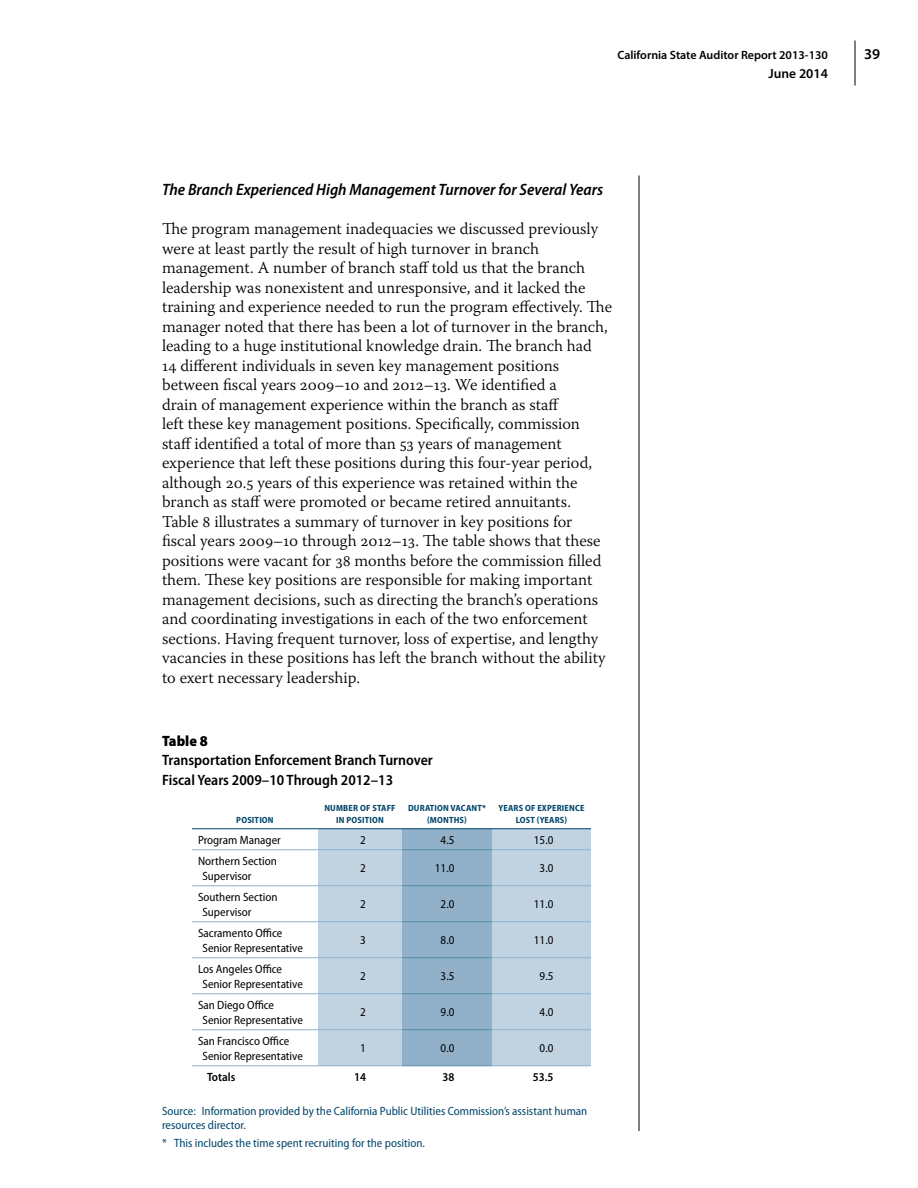
<style>
.page{position:relative;width:918px;height:1188px;background:#fff}
.page>*{position:absolute;margin:0;border:0;box-sizing:border-box;transform-origin:0 0}
.t1{font:300 16.5px/19.5px "Warnock Pro";color:#000}
.t2{font:italic 600 semi-condensed 16.5px "Myriad Pro";color:#000}
.t3{font:600 semi-condensed 15px/19.5px "Myriad Pro";color:#000}
.t4{font:900 semi-condensed 15px "Myriad Pro";color:#000}
.t5{font:600 15px "Myriad Pro";color:#000}
.t6{font:600 13.5px "Myriad Pro";color:#000}
.t7{font:semi-condensed 12px/15px "Myriad Pro";color:#000}
.t8{font:semi-condensed 12px/13.5px "Myriad Pro";color:#00446a}
.t9{font:600 12px "Myriad Pro";color:#000}
.t10{font:600 semi-condensed 12px "Myriad Pro";color:#000}
.t11{font:700 semi-condensed 9px/12px "Myriad Pro";letter-spacing:.02em;color:#00446a;text-align:center}
</style>
<div class="page">
<hr style="left:639px;top:176px;width:1px;height:955px;background:#000">
<hr style="left:855px;top:40px;width:1px;height:46px;background:#000">
<div style="left:318px;top:829px;width:273px;height:236px;background:#c1d2e1"></div>
<div style="left:402px;top:829px;width:90px;height:236px;background:#91b1ca"></div>
<hr style="left:192px;top:828px;width:126px;height:1px;background:#00446a">
<hr style="left:318px;top:828px;width:84px;height:1px;background:#00446a">
<hr style="left:318px;top:849px;width:84px;height:1px;background:#91b1ca">
<hr style="left:318px;top:885px;width:84px;height:1px;background:#91b1ca">
<hr style="left:318px;top:921px;width:84px;height:1px;background:#91b1ca">
<hr style="left:318px;top:957px;width:84px;height:1px;background:#91b1ca">
<hr style="left:318px;top:993px;width:84px;height:1px;background:#91b1ca">
<hr style="left:318px;top:1029px;width:84px;height:1px;background:#91b1ca">
<hr style="left:318px;top:1065px;width:84px;height:1px;background:#91b1ca">
<hr style="left:492px;top:828px;width:99px;height:1px;background:#00446a">
<hr style="left:492px;top:849px;width:99px;height:1px;background:#91b1ca">
<hr style="left:492px;top:885px;width:99px;height:1px;background:#91b1ca">
<hr style="left:492px;top:921px;width:99px;height:1px;background:#91b1ca">
<hr style="left:492px;top:957px;width:99px;height:1px;background:#91b1ca">
<hr style="left:492px;top:993px;width:99px;height:1px;background:#91b1ca">
<hr style="left:492px;top:1029px;width:99px;height:1px;background:#91b1ca">
<hr style="left:492px;top:1065px;width:99px;height:1px;background:#91b1ca">
<hr style="left:402px;top:828px;width:90px;height:1px;background:#00446a">
<hr style="left:402px;top:849px;width:90px;height:1px;background:#578bac">
<hr style="left:402px;top:885px;width:90px;height:1px;background:#578bac">
<hr style="left:402px;top:921px;width:90px;height:1px;background:#578bac">
<hr style="left:402px;top:957px;width:90px;height:1px;background:#578bac">
<hr style="left:402px;top:993px;width:90px;height:1px;background:#578bac">
<hr style="left:402px;top:1029px;width:90px;height:1px;background:#578bac">
<hr style="left:402px;top:1065px;width:90px;height:1px;background:#578bac">
<hr style="left:192px;top:849px;width:126px;height:1px;background:#91b1ca">
<hr style="left:192px;top:885px;width:126px;height:1px;background:#91b1ca">
<hr style="left:192px;top:921px;width:126px;height:1px;background:#91b1ca">
<hr style="left:192px;top:957px;width:126px;height:1px;background:#91b1ca">
<hr style="left:192px;top:993px;width:126px;height:1px;background:#91b1ca">
<hr style="left:192px;top:1029px;width:126px;height:1px;background:#91b1ca">
<hr style="left:192px;top:1065px;width:126px;height:1px;background:#91b1ca">
<p class="t9" style="left:617px;top:47px;width:212px">California State Auditor Report 2013-130</p>
<p class="t5" style="left:864px;top:44px;width:18px">39</p>
<p class="t6" style="left:769px;top:65px;width:61px">June 2014</p>
<p class="t2" style="left:162px;top:181px;width:443px">The Branch Experienced High Management Turnover for Several Years</p>
<p class="t1" style="left:162px;top:219px;width:452px">The program management inadequacies we discussed previously were at least partly the result of high turnover in branch management. A number of branch staff told us that the branch leadership was nonexistent and unresponsive, and it lacked the training and experience needed to run the program effectively. The manager noted that there has been a lot of turnover in the branch, leading to a huge institutional knowledge drain. The branch had<br>14 different individuals in seven key management positions between fiscal years 2009–10 and 2012–13. We identified a<br>drain of management experience within the branch as staff<br>left these key management positions. Specifically, commission staff identified a total of more than 53 years of management experience that left these positions during this four‑year period, although 20.5 years of this experience was retained within the branch as staff were promoted or became retired annuitants.<br>Table 8 illustrates a summary of turnover in key positions for<br>fiscal years 2009–10 through 2012–13. The table shows that these positions were vacant for 38 months before the commission filled them. These key positions are responsible for making important management decisions, such as directing the branch’s operations and coordinating investigations in each of the two enforcement sections. Having frequent turnover, loss of expertise, and lengthy vacancies in these positions has left the branch without the ability to exert necessary leadership.</p>
<p class="t4" style="left:162px;top:732px;width:47px">Table 8</p>
<p class="t3" style="left:162px;top:750px;width:272px">Transportation Enforcement Branch Turnover<br>Fiscal Years 2009–10 Through 2012–13</p>
<p class="t11" style="left:236px;top:814px;width:39px">POSITION</p>
<p class="t11" style="left:324px;top:802px;width:73px">NUMBER OF STAFF<br>IN POSITION</p>
<p class="t11" style="left:408px;top:802px;width:79px">DURATION VACANT* (MONTHS)</p>
<p class="t11" style="left:498px;top:802px;width:88px">YEARS OF EXPERIENCE<br>LOST (YEARS)</p>
<p class="t7" style="left:198px;top:832px;width:84px">Program Manager</p>
<p class="t7" style="left:360px;top:832px;width:7px">2</p>
<p class="t7" style="left:441px;top:832px;width:15px">4.5</p>
<p class="t7" style="left:534px;top:832px;width:21px">15.0</p>
<p class="t7" style="left:202px;top:853px;width:76px;text-indent:-4px">Northern Section<br>Supervisor</p>
<p class="t7" style="left:360px;top:861px;width:7px">2</p>
<p class="t7" style="left:435px;top:861px;width:21px">11.0</p>
<p class="t7" style="left:540px;top:861px;width:15px">3.0</p>
<p class="t7" style="left:202px;top:889px;width:76px;text-indent:-4px">Southern Section<br>Supervisor</p>
<p class="t7" style="left:360px;top:897px;width:7px">2</p>
<p class="t7" style="left:441px;top:897px;width:15px">2.0</p>
<p class="t7" style="left:534px;top:897px;width:21px">11.0</p>
<p class="t7" style="left:202px;top:925px;width:102px;text-indent:-4px">Sacramento Office<br>Senior Representative</p>
<p class="t7" style="left:360px;top:933px;width:7px">3</p>
<p class="t7" style="left:441px;top:933px;width:15px">8.0</p>
<p class="t7" style="left:534px;top:933px;width:21px">11.0</p>
<p class="t7" style="left:202px;top:961px;width:102px;text-indent:-4px">Los Angeles Office<br>Senior Representative</p>
<p class="t7" style="left:360px;top:969px;width:7px">2</p>
<p class="t7" style="left:441px;top:969px;width:15px">3.5</p>
<p class="t7" style="left:540px;top:969px;width:15px">9.5</p>
<p class="t7" style="left:202px;top:997px;width:102px;text-indent:-4px">San Diego Office<br>Senior Representative</p>
<p class="t7" style="left:360px;top:1005px;width:7px">2</p>
<p class="t7" style="left:441px;top:1005px;width:15px">9.0</p>
<p class="t7" style="left:540px;top:1005px;width:15px">4.0</p>
<p class="t7" style="left:202px;top:1033px;width:102px;text-indent:-4px">San Francisco Office<br>Senior Representative</p>
<p class="t7" style="left:360px;top:1041px;width:7px">1</p>
<p class="t7" style="left:441px;top:1041px;width:15px">0.0</p>
<p class="t7" style="left:540px;top:1041px;width:15px">0.0</p>
<p class="t10" style="left:207px;top:1070px;width:30px">Totals</p>
<p class="t10" style="left:354px;top:1070px;width:13px">14</p>
<p class="t10" style="left:443px;top:1070px;width:13px">38</p>
<p class="t10" style="left:533px;top:1070px;width:22px">53.5</p>
<p class="t8" style="left:162px;top:1105px;width:427px">Source: Information provided by the California Public Utilities Commission’s assistant human resources director.</p>
<p class="t8" style="left:162px;top:1136px;width:264px">* This includes the time spent recruiting for the position.</p>
</div>
